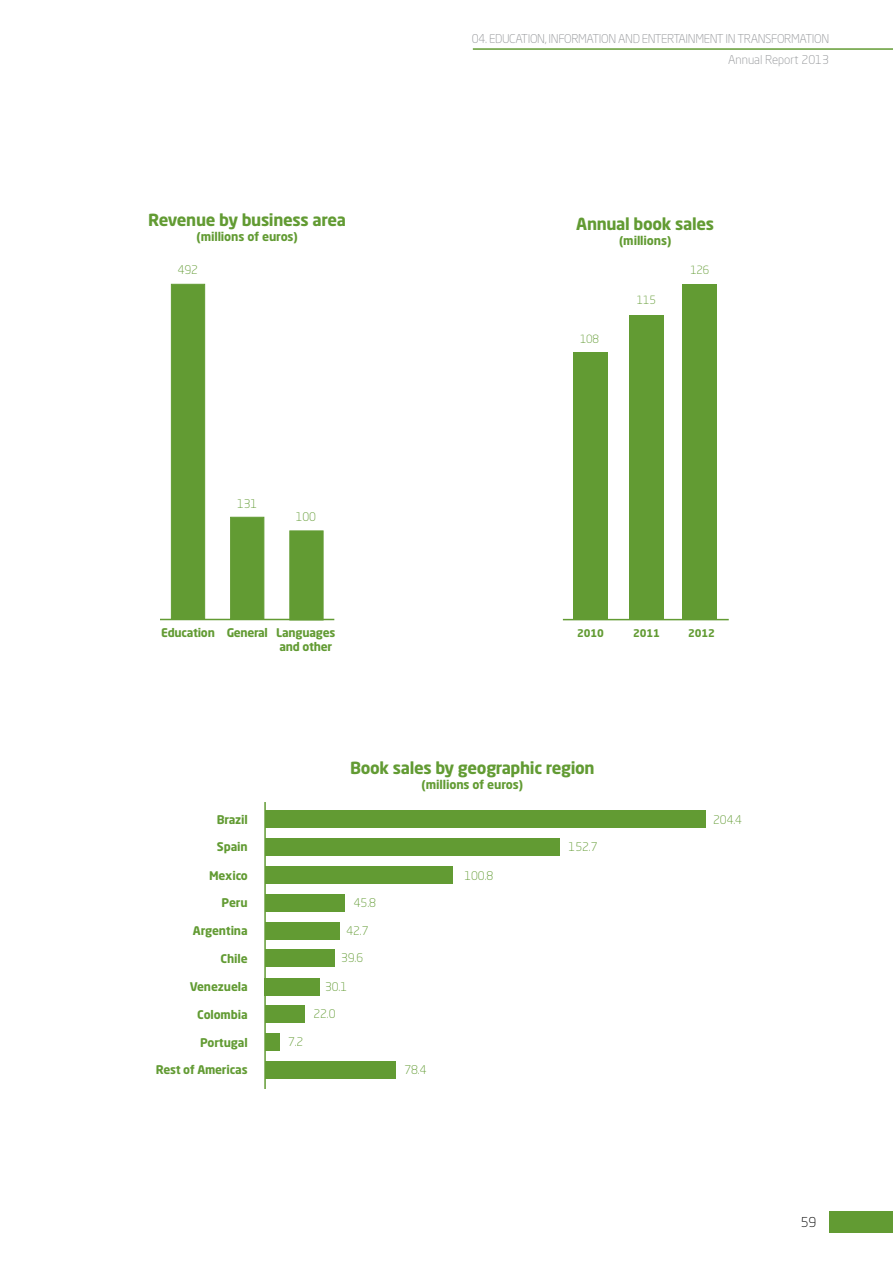
<style>
.page{position:relative;width:893px;height:1263px;background:#fff}
.page>*{position:absolute;margin:0;border:0;box-sizing:border-box;transform-origin:0 0}
.t1{font:700 16.5px "Neo Sans Pro";letter-spacing:-.02em;color:#629b33}
.t2{font:300 13.5px "Neo Sans Pro";color:#000}
.t3{font:300 12px/21.1px "Neo Sans Pro";letter-spacing:-.03em;color:#939598;text-align:right}
.t4{font:700 12px "Neo Sans Pro";letter-spacing:-.01em;color:#629b33}
.t5{font:700 11.85px/13.5px "Neo Sans Pro";letter-spacing:-.01em;color:#629b33}
.t6{font:300 11.85px "Neo Sans Pro";letter-spacing:-.01em;color:#629b33}
.t7{font:700 11.85px "Neo Sans Pro";letter-spacing:-.03em;color:#629b33}
.t8{font:300 11.25px "Neo Sans Pro";letter-spacing:-.03em;color:#629b33}
.t9{font:700 10.5px "Neo Sans Pro";letter-spacing:-.01em;color:#629b33}
</style>
<div class="page">
<div style="left:829px;top:1211px;width:64px;height:22px;background:#629b33"></div>
<hr style="left:473px;top:48px;width:420px;height:2px;background:#629b33">
<div style="left:230px;top:517px;width:34px;height:102px;background:#629b33;border:1px solid #629b33"></div>
<hr style="left:160px;top:619px;width:174px;height:1px;background:#629b33">
<div style="left:573px;top:353px;width:34px;height:267px;background:#629b33"></div>
<hr style="left:563px;top:619px;width:166px;height:1px;background:#629b33">
<div style="left:265px;top:838px;width:295px;height:17px;background:#629b33"></div>
<div style="left:265px;top:1034px;width:15px;height:17px;background:#629b33"></div>
<div style="left:265px;top:811px;width:440px;height:17px;background:#629b33"></div>
<div style="left:265px;top:866px;width:187px;height:17px;background:#629b33"></div>
<div style="left:265px;top:1061px;width:131px;height:17px;background:#629b33"></div>
<div style="left:265px;top:894px;width:80px;height:17px;background:#629b33"></div>
<div style="left:264px;top:978px;width:56px;height:17px;background:#629b33"></div>
<div style="left:265px;top:922px;width:75px;height:17px;background:#629b33"></div>
<div style="left:265px;top:950px;width:69px;height:17px;background:#629b33"></div>
<div style="left:265px;top:1006px;width:40px;height:17px;background:#629b33"></div>
<hr style="left:264px;top:802px;width:2px;height:287px;background:#629b33">
<div style="left:171px;top:284px;width:34px;height:335px;background:#629b33"></div>
<div style="left:683px;top:284px;width:34px;height:336px;background:#629b33"></div>
<div style="left:289px;top:530px;width:34px;height:90px;background:#629b33;border:1px solid #629b33"></div>
<div style="left:629px;top:315px;width:34px;height:305px;background:#629b33"></div>
<h1 class="t1" style="left:148px;top:209px;width:199px">Revenue by business area</h1>
<p class="t4" style="left:196px;top:229px;width:103px">(millions of euros)</p>
<p class="t6" style="left:178px;top:263px;width:22px">492</p>
<p class="t6" style="left:237px;top:497px;width:22px">131</p>
<p class="t6" style="left:296px;top:509px;width:22px">100</p>
<p class="t5" style="left:161px;top:626px;width:55px">Education</p>
<p class="t5" style="left:276px;top:626px;width:61px">Languages and other</p>
<p class="t7" style="left:227px;top:625px;width:43px">General</p>
<p class="t3" style="left:472px;top:28px;width:359px">04. EDUCATION, INFORMATION AND ENTERTAINMENT IN TRANSFORMATION<br>ANNUAL REPORT 2013</p>
<h1 class="t1" style="left:576px;top:213px;width:139px">Annual book sales</h1>
<p class="t4" style="left:619px;top:233px;width:54px">(millions)</p>
<p class="t8" style="left:580px;top:332px;width:20px">108</p>
<p class="t8" style="left:637px;top:293px;width:20px">115</p>
<p class="t8" style="left:690px;top:263px;width:20px">126</p>
<p class="t9" style="left:577px;top:626px;width:28px">2010</p>
<p class="t9" style="left:633px;top:626px;width:28px">2011</p>
<p class="t9" style="left:688px;top:626px;width:28px">2012</p>
<h1 class="t1" style="left:350px;top:757px;width:246px">Book sales by geographic region</h1>
<p class="t4" style="left:422px;top:777px;width:103px">(millions of euros)</p>
<p class="t5" style="left:217px;top:812px;width:33px">Brazil</p>
<p class="t6" style="left:713px;top:812px;width:30px">204.4</p>
<p class="t5" style="left:217px;top:840px;width:32px">Spain</p>
<p class="t6" style="left:569px;top:840px;width:30px">152.7</p>
<p class="t5" style="left:209px;top:868px;width:40px">Mexico</p>
<p class="t6" style="left:464px;top:868px;width:30px">100.8</p>
<p class="t5" style="left:222px;top:895px;width:28px">Peru</p>
<p class="t6" style="left:354px;top:895px;width:24px">45.8</p>
<p class="t5" style="left:193px;top:923px;width:56px">Argentina</p>
<p class="t6" style="left:346px;top:923px;width:24px">42.7</p>
<p class="t5" style="left:221px;top:951px;width:29px">Chile</p>
<p class="t6" style="left:341px;top:951px;width:24px">39.6</p>
<p class="t5" style="left:190px;top:980px;width:59px">Venezuela</p>
<p class="t6" style="left:325px;top:979px;width:24px">30.1</p>
<p class="t5" style="left:197px;top:1007px;width:52px">Colombia</p>
<p class="t6" style="left:313px;top:1007px;width:24px">22.0</p>
<p class="t5" style="left:200px;top:1035px;width:49px">Portugal</p>
<p class="t6" style="left:288px;top:1035px;width:17px">7.2</p>
<p class="t5" style="left:156px;top:1063px;width:93px">Rest of Americas</p>
<p class="t6" style="left:404px;top:1063px;width:24px">78.4</p>
<p class="t2" style="left:801px;top:1214px;width:17px">59</p>
</div>
